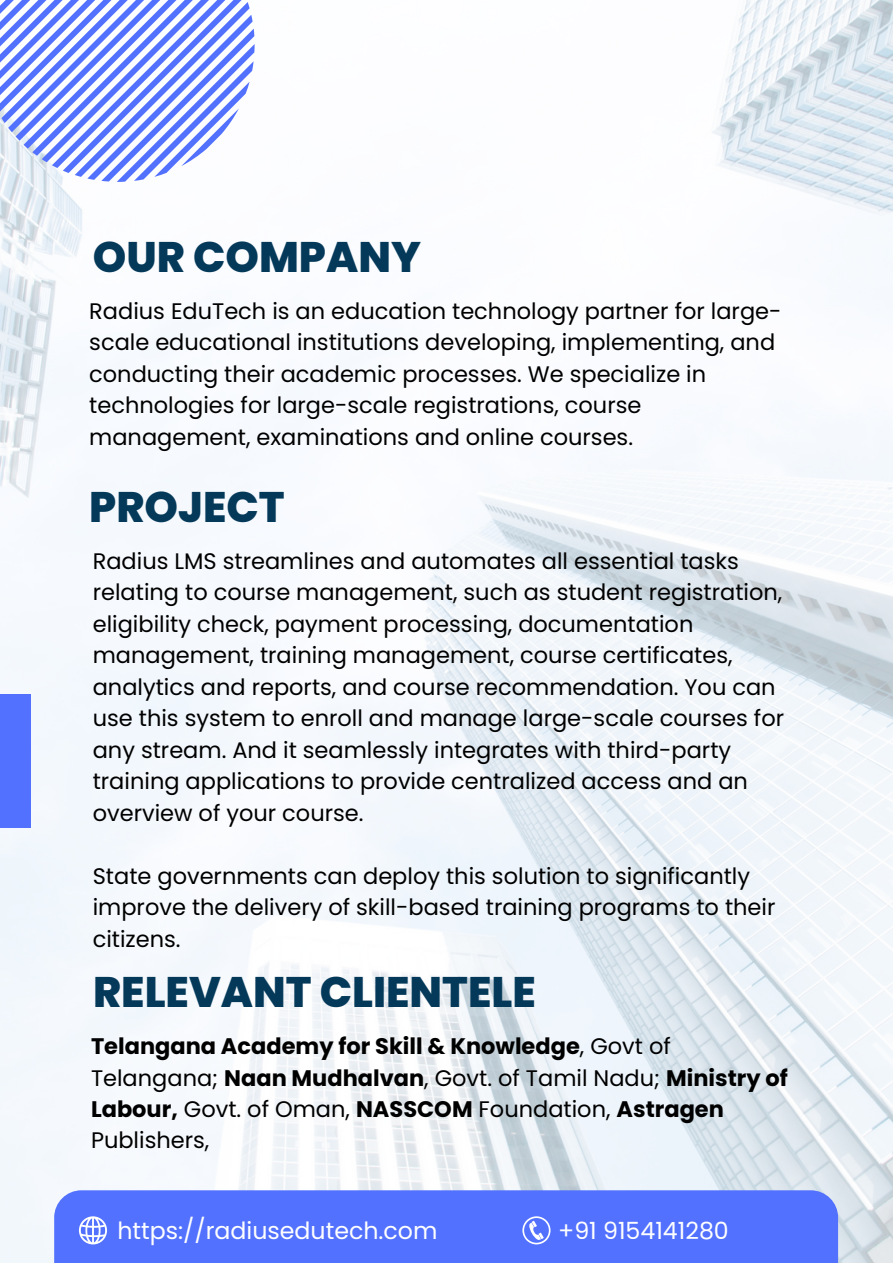
<style>
.page{position:relative;width:893px;height:1264px;background:#fff}
.page>*{position:absolute;margin:0;border:0;box-sizing:border-box;transform-origin:0 0}
.t1{font:800 42.6px "Poppins";color:#043959}
.t2{font:23.7px "Poppins";color:#fff}
.t3{font:22.5px/31.5px "Poppins";color:#000}
.t4{font:700 22.5px/31.5px "Poppins";color:#000}
.s1{font-weight:400}
</style>
<div class="page">
<img style="left:0;top:0;width:892px;height:1262px">
<div style="left:0;top:693px;width:30px;height:134px;background:#5271ff"></div>
<svg style="left:0;top:0;width:254px;height:182px"></svg>
<div style="left:54px;top:1190px;width:784px;height:72px;background:#5271ff"></div>
<svg style="left:79px;top:1216px;width:28px;height:28px"></svg>
<svg style="left:522px;top:1216px;width:28px;height:28px"></svg>
<h1 class="t1" style="left:93px;top:227px;width:329px">OUR COMPANY</h1>
<p class="t3" style="left:89px;top:295px;width:693px">Radius EduTech is an education technology partner for large&shy;scale educational institutions developing, implementing, and conducting their academic processes. We specialize in technologies for large-scale registrations, course management, examinations and online courses.</p>
<h1 class="t1" style="left:89px;top:477px;width:197px">PROJECT</h1>
<p class="t3" style="left:93px;top:545px;width:692px">Radius LMS streamlines and automates all essential tasks relating to course management, such as student registration, eligibility check, payment processing, documentation management, training management, course certificates, analytics and reports, and course recommendation. You can use this system to enroll and manage large-scale courses for any stream. And it seamlessly integrates with third-party training applications to provide centralized access and an overview of your course.</p>
<p class="t3" style="left:93px;top:860px;width:684px">State governments can deploy this solution to significantly improve the delivery of skill-based training programs to their citizens.</p>
<h1 class="t1" style="left:93px;top:962px;width:444px">RELEVANT CLIENTELE</h1>
<p class="t4" style="left:91px;top:1030px;width:698px">Telangana Academy for Skill &amp; Knowledge<span class="s1">, Govt of Telangana;</span> Naan Mudhalvan<span class="s1">, Govt. of Tamil Nadu;</span> Ministry of Labour, <span class="s1">Govt. of Oman,</span> NASSCOM <span class="s1">Foundation,</span> Astragen <span class="s1">Publishers,</span></p>
<p class="t2" style="left:117px;top:1213px;width:321px">https://radiusedutech.com</p>
<p class="t2" style="left:558px;top:1213px;width:172px">+91 9154141280</p>
</div>
